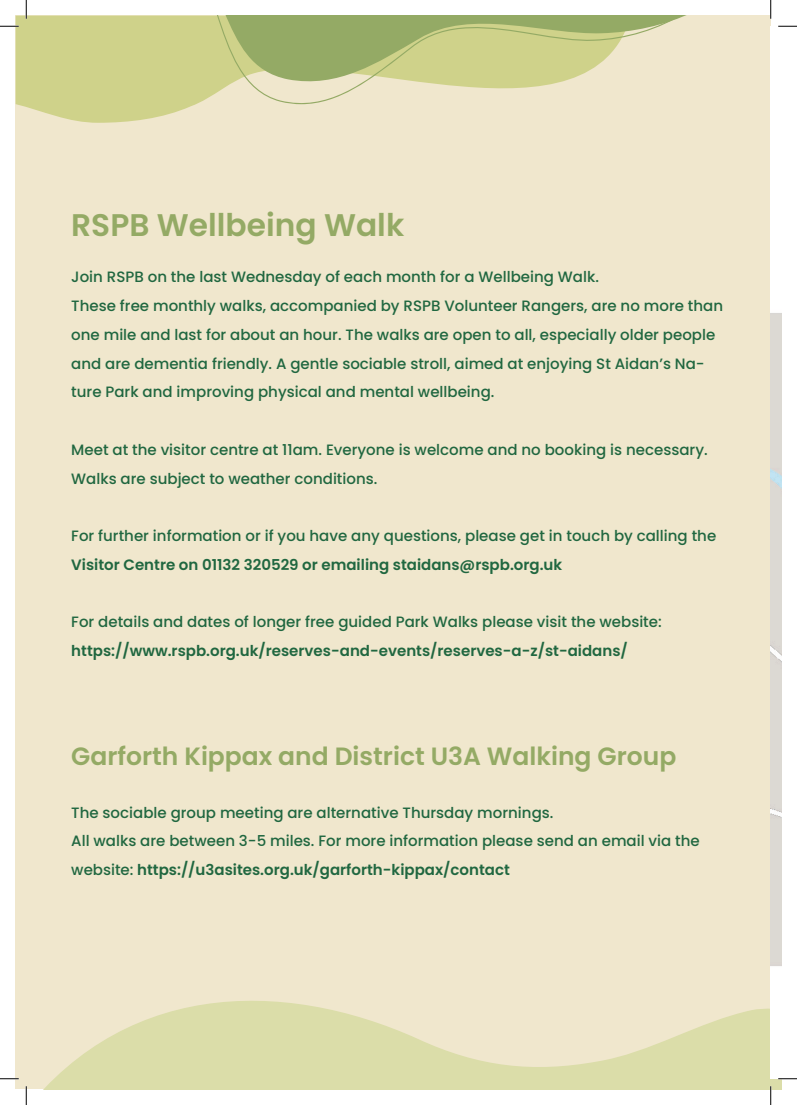
<style>
.page{position:relative;width:797px;height:1105px;background:#fff}
.page>*{position:absolute;margin:0;border:0;box-sizing:border-box;transform-origin:0 0}
.t1{font:600 31.25px "Poppins";color:#94aa65}
.t2{font:600 25px "Poppins";color:#94aa65}
.t3{font:500 15px/28.8px "Poppins";color:#206740}
.t4{font:600 15px "Poppins";color:#206740}
.s1{font-weight:600}
</style>
<div class="page">
<div style="left:16px;top:16px;width:754px;height:1073px;background:#f0e7cd"></div>
<svg style="left:16px;top:16px;width:199px;height:107px;background:#d1d38f"></svg>
<svg style="left:215px;top:16px;width:469px;height:89px"></svg>
<svg style="left:16px;top:1001px;width:765px;height:88px;fill:#dbdda9"></svg>
<img style="left:770px;top:313px;width:11px;height:766px">
<svg style="left:0;top:25px;width:19px;height:2px"></svg>
<svg style="left:778px;top:25px;width:19px;height:2px"></svg>
<svg style="left:0;top:1078px;width:19px;height:1px"></svg>
<svg style="left:778px;top:1078px;width:19px;height:1px"></svg>
<svg style="left:25px;top:0;width:2px;height:19px"></svg>
<svg style="left:25px;top:1086px;width:2px;height:19px"></svg>
<svg style="left:770px;top:0;width:1px;height:19px"></svg>
<svg style="left:770px;top:1086px;width:1px;height:19px"></svg>
<p class="t1" style="left:71px;top:207px;width:334px">RSPB Wellbeing Walk</p>
<p class="t3" style="left:71px;top:263px;width:529px">Join RSPB on the last Wednesday of each month for a Wellbeing Walk.</p>
<p class="t3" style="left:71px;top:292px;width:653px">These free monthly walks, accompanied by RSPB Volunteer Rangers, are no more than one mile and last for about an hour. The walks are open to all, especially older people and are dementia friendly. A gentle sociable stroll, aimed at enjoying St Aidan’s Na&shy;ture Park and improving physical and mental wellbeing.</p>
<p class="t3" style="left:71px;top:435px;width:638px">Meet at the visitor centre at 11am. Everyone is welcome and no booking is necessary.</p>
<p class="t3" style="left:71px;top:464px;width:308px">Walks are subject to weather conditions.</p>
<p class="t3" style="left:71px;top:522px;width:646px">For further information or if you have any questions, please get in touch by calling the<br><span class="s1">Visitor Centre on 01132 320529 or emailing staidans@rspb.org.uk</span></p>
<p class="t3" style="left:71px;top:608px;width:592px">For details and dates of longer free guided Park Walks please visit the website:</p>
<p class="t4" style="left:71px;top:642px;width:558px">https://www.rspb.org.uk/reserves-and-events/reserves-a-z/st-aidans/</p>
<p class="t2" style="left:71px;top:741px;width:606px">Garforth Kippax and District U3A Walking Group</p>
<p class="t3" style="left:71px;top:798px;width:483px">The sociable group meeting are alternative Thursday mornings.</p>
<p class="t3" style="left:71px;top:827px;width:630px">All walks are between 3-5 miles. For more information please send an email via the website: <span class="s1">https://u3asites.org.uk/garforth-kippax/contact</span></p>
</div>
